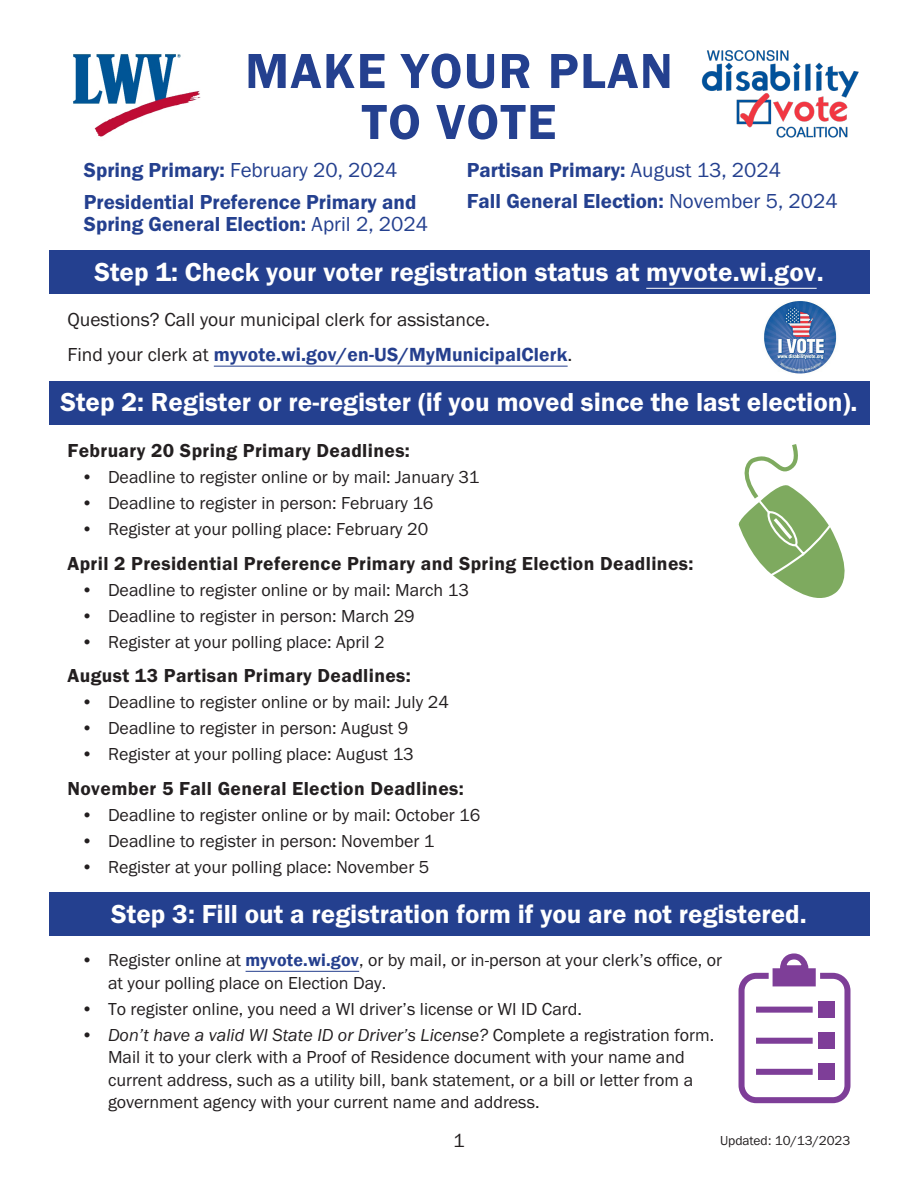
<style>
.page{position:relative;width:918px;height:1188px;background:#fff}
.page>*{position:absolute;margin:0;border:0;box-sizing:border-box;transform-origin:0 0}
.t1{font:51px/51px "Franklin Gothic URW Dem";letter-spacing:.03em;color:#24408f;text-align:center}
.Heading_2{font:27px "Franklin Gothic URW Dem";color:#fff}
.t2{font:21px/22.5px "Franklin Gothic URW Dem";color:#24408f}
.t3{font:21px "Franklin Gothic URW Boo";color:#24408f}
.Heading_3{font:19.5px "Franklin Gothic URW Dem";letter-spacing:.02em;color:#231f20}
.t4{font:600 19.5px "Franklin Gothic";letter-spacing:.01em;color:#253f8e}
.t5{font:19.5px "Franklin Gothic URW Boo";color:#231f20}
.t6{font:18px/22.5px "Franklin Gothic URW Boo";color:#231f20}
.t7{font:13.5px "Franklin Gothic URW Boo";color:#231f20}
.s1{font-family:"Franklin Gothic URW Dem"}
.s2{font-family:"Franklin Gothic URW Boo"}
.s3{font-family:"Franklin Gothic URW Boo";font-weight:400;color:#231f20}
.s4{font-family:"Franklin Gothic";font-weight:600;color:#253f8e}
.s5{font-family:"Franklin Gothic URW Boo Ita"}
</style>
<div class="page">
<img style="left:73px;top:54px;width:128px;height:83px">
<img style="left:701px;top:50px;width:158px;height:88px">
<div style="left:49px;top:251px;width:820px;height:43px;background:#24408f"></div>
<hr style="left:646px;top:288px;width:171px;height:1px;background:#fff">
<hr style="left:214px;top:366px;width:354px;height:1px;background:#253f8e">
<img style="left:764px;top:301px;width:73px;height:73px">
<div style="left:49px;top:381px;width:820px;height:43px;background:#24408f"></div>
<svg style="left:739px;top:444px;width:106px;height:154px"></svg>
<div style="left:49px;top:893px;width:820px;height:43px;background:#24408f"></div>
<div style="left:739px;top:973px;width:111px;height:130px;border:6px solid #7e3e98;border-radius:15px"></div>
<svg style="left:750px;top:953px;width:69px;height:122px"></svg>
<div style="left:818px;top:1001px;width:17px;height:17px;background:#7e3e98"></div>
<div style="left:818px;top:1032px;width:17px;height:17px;background:#7e3e98"></div>
<div style="left:818px;top:1063px;width:17px;height:17px;background:#7e3e98"></div>
<hr style="left:246px;top:971px;width:113px;height:1px;background:#253f8e">
<h1 class="t1" style="left:245px;top:45px;width:429px">MAKE YOUR PLAN<br>TO VOTE</h1>
<p class="t3" style="left:84px;top:157px;width:315px"><span class="s1">Spring Primary:</span> February 20, 2024</p>
<p class="t2" style="left:84px;top:190px;width:346px">Presidential Preference Primary and<br>Spring General Election: <span class="s2">April 2, 2024</span></p>
<p class="t2" style="left:467px;top:158px;width:316px">Partisan Primary: <span class="s2">August 13, 2024</span></p>
<p class="t2" style="left:467px;top:189px;width:372px">Fall General Election: <span class="s2">November 5, 2024</span></p>
<h2 class="Heading_2" style="left:94px;top:255px;width:731px">Step 1: Check your voter registration status at myvote.wi.gov.</h2>
<p class="t5" style="left:68px;top:308px;width:424px">Questions? Call your municipal clerk for assistance.</p>
<p class="t4" style="left:68px;top:342px;width:507px"><span class="s3">Find your clerk at</span> myvote.wi.gov/en-US/MyMunicipalClerk<span class="s3">.</span></p>
<h2 class="Heading_2" style="left:60px;top:386px;width:799px">Step 2: Register or re-register (if you moved since the last election).</h2>
<h3 class="Heading_3" style="left:68px;top:439px;width:344px">February 20 Spring Primary Deadlines:</h3>
<p class="t6" style="left:81px;top:466px;width:400px">• Deadline to register online or by mail: January 31</p>
<p class="t6" style="left:81px;top:492px;width:354px">• Deadline to register in person: February 16</p>
<p class="t6" style="left:81px;top:518px;width:349px">• Register at your polling place: February 20</p>
<h3 class="Heading_3" style="left:68px;top:551px;width:628px">April 2 Presidential Preference Primary and Spring Election Deadlines:</h3>
<p class="t6" style="left:81px;top:578px;width:389px">• Deadline to register online or by mail: March 13</p>
<p class="t6" style="left:81px;top:604px;width:335px">• Deadline to register in person: March 29</p>
<p class="t6" style="left:81px;top:630px;width:305px">• Register at your polling place: April 2</p>
<h3 class="Heading_3" style="left:68px;top:664px;width:345px">August 13 Partisan Primary Deadlines:</h3>
<p class="t6" style="left:81px;top:691px;width:369px">• Deadline to register online or by mail: July 24</p>
<p class="t6" style="left:81px;top:717px;width:329px">• Deadline to register in person: August 9</p>
<p class="t6" style="left:81px;top:743px;width:334px">• Register at your polling place: August 13</p>
<h3 class="Heading_3" style="left:68px;top:776px;width:398px">November 5 Fall General Election Deadlines:</h3>
<p class="t6" style="left:81px;top:803px;width:401px">• Deadline to register online or by mail: October 16</p>
<p class="t6" style="left:81px;top:829px;width:355px">• Deadline to register in person: November 1</p>
<p class="t6" style="left:81px;top:855px;width:350px">• Register at your polling place: November 5</p>
<h2 class="Heading_2" style="left:111px;top:897px;width:697px">Step 3: Fill out a registration form if you are not registered.</h2>
<p class="t6" style="left:108px;top:948px;width:616px;text-indent:-27px">• Register online at <span class="s4">myvote.wi.gov</span>, or by mail, or in-person at your clerk’s office, or at your polling place on Election Day.</p>
<p class="t6" style="left:81px;top:997px;width:503px">• To register online, you need a WI driver’s license or WI ID Card.</p>
<p class="t6" style="left:108px;top:1023px;width:608px;text-indent:-27px">• <span class="s5">Don’t have a valid WI State ID or Driver’s License?</span> Complete a registration form.<br>Mail it to your clerk with a Proof of Residence document with your name and current address, such as a utility bill, bank statement, or a bill or letter from a government agency with your current name and address.</p>
<p class="t5" style="left:453px;top:1128px;width:13px">1</p>
<p class="t7" style="left:720px;top:1132px;width:132px">Updated: 10/13/2023</p>
</div>
